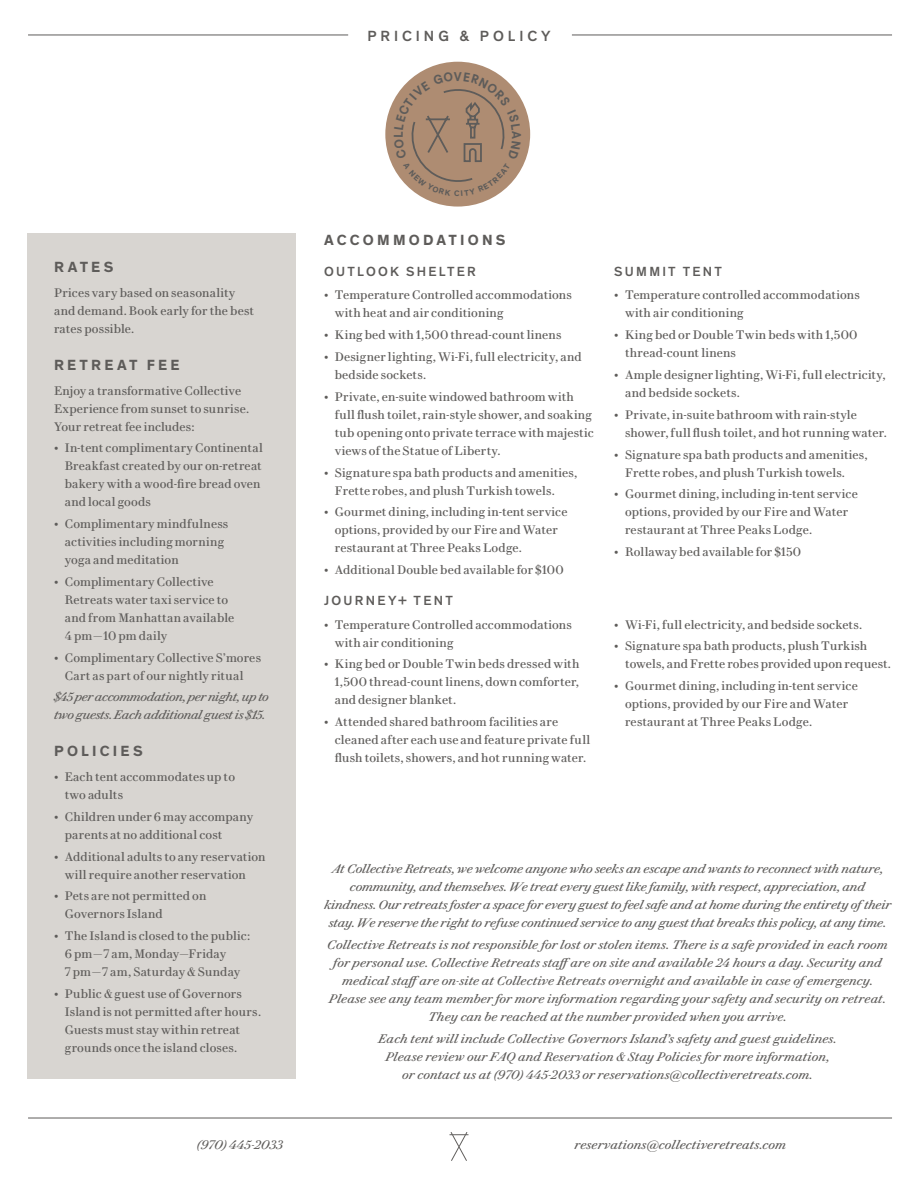
<style>
.page{position:relative;width:918px;height:1188px;background:#fff}
.page>*{position:absolute;margin:0;border:0;box-sizing:border-box;transform-origin:0 0}
.Header_1{font:700 15px "Theinhardt";letter-spacing:.215em;color:#5e5c5a}
.t1{font:500 15px "Theinhardt";letter-spacing:.265em;color:#5e5c5a}
.Header_2{font:500 13.5px "Theinhardt";letter-spacing:.17em;color:#5e5c5a}
.t2{font:600 12.75px "L15";color:#5e5c5a}
.Body_2{font:12px/18px "Le Jeune Text";letter-spacing:.005em;color:#5e5c5a}
.Body_2-2{font:italic 12px/18px "Le Jeune Text";letter-spacing:.005em;color:#5e5c5a;text-align:center}
.Body_2-3{font:italic 12px/18px "Le Jeune Text";letter-spacing:-.03em;color:#5e5c5a}
.t3{font:700 8.25px "Theinhardt";color:#5e5c5a}
</style>
<div class="page">
<hr style="left:28px;top:35px;width:320px;height:1px;background:#5e5c5a">
<hr style="left:572px;top:35px;width:320px;height:1px;background:#5e5c5a">
<hr style="left:28px;top:1118px;width:864px;height:1px;background:#5e5c5a">
<svg style="left:450px;top:1132px;width:18px;height:29px"></svg>
<div style="left:385px;top:62px;width:145px;height:145px;background:#ae8c72;border-radius:50%"></div>
<div style="left:27px;top:233px;width:269px;height:846px;background:#d8d5d1"></div>
<svg style="left:394px;top:72px;width:127px;height:124px"></svg>
<p class="t1" style="left:367px;top:27px;width:185px">PRICING &amp; POLICY</p>
<p class="Header_1" style="left:54px;top:258px;width:61px">RATES</p>
<p class="Body_2" style="left:54px;top:283px;width:202px">Prices vary based on seasonality and demand. Book early for the best rates possible.</p>
<p class="Header_1" style="left:54px;top:355px;width:127px">RETREAT FEE</p>
<p class="Body_2" style="left:54px;top:380px;width:197px">Enjoy a transformative Collective<br>Experience from sunset to sunrise.<br>Your retreat fee includes:</p>
<p class="Body_2" style="left:65px;top:438px;width:200px;text-indent:-11px">• In-tent complimentary Continental<br>Breakfast created by our on-retreat bakery with a wood-fire bread oven and local goods</p>
<p class="Body_2" style="left:65px;top:514px;width:165px;text-indent:-11px">• Complimentary mindfulness activities including morning yoga and meditation</p>
<p class="Body_2" style="left:65px;top:572px;width:171px;text-indent:-11px">• Complimentary Collective<br>Retreats water taxi service to and from Manhattan available<br>4 pm — 10 pm daily</p>
<p class="Body_2" style="left:54px;top:648px;width:209px;text-align:center">• Complimentary Collective S’mores<br>Cart as part of our nightly ritual</p>
<p class="Body_2-3" style="left:54px;top:687px;width:216px">$45 per accommodation, per night, up to two guests. Each additional guest is $15.</p>
<p class="Header_1" style="left:54px;top:742px;width:90px">POLICIES</p>
<p class="Body_2" style="left:65px;top:767px;width:172px;text-indent:-11px">• Each tent accommodates up to two adults</p>
<p class="Body_2" style="left:65px;top:807px;width:190px;text-indent:-11px">• Children under 6 may accompany parents at no additional cost</p>
<p class="Body_2" style="left:65px;top:846px;width:202px;text-indent:-11px">• Additional adults to any reservation will require another reservation</p>
<p class="Body_2" style="left:65px;top:886px;width:143px;text-indent:-11px">• Pets are not permitted on<br>Governors Island</p>
<p class="Body_2" style="left:65px;top:926px;width:187px;text-indent:-11px">• The Island is closed to the public:<br>6 pm — 7 am, Monday—Friday<br>7 pm — 7 am, Saturday &amp; Sunday</p>
<p class="Body_2" style="left:65px;top:984px;width:198px;text-indent:-11px">• Public &amp; guest use of Governors Island is not permitted after hours .<br>Guests must stay within retreat grounds once the island closes.</p>
<p class="t2" style="left:454px;top:69px;width:9px">V</p>
<p class="t2" style="left:524px;top:131px;width:9px;rotate:90deg">A</p>
<p class="t3" style="left:454px;top:188px;width:7px">C</p>
<p class="Header_1" style="left:324px;top:231px;width:183px">ACCOMMODATIONS</p>
<p class="Header_2" style="left:324px;top:263px;width:153px">OUTLOOK SHELTER</p>
<p class="Body_2" style="left:335px;top:285px;width:239px;text-indent:-11px">• Temperature Controlled accommodations with heat and air conditioning</p>
<p class="Body_2" style="left:324px;top:325px;width:239px">• King bed with 1,500 thread-count linens</p>
<p class="Body_2" style="left:335px;top:347px;width:248px;text-indent:-11px">• Designer lighting, Wi-Fi, full electricity, and bedside sockets.</p>
<p class="Body_2" style="left:335px;top:387px;width:260px;text-indent:-11px">• Private, en-suite windowed bathroom with full flush toilet, rain-style shower, and soaking tub opening onto private terrace with majestic views of the Statue of Liberty.</p>
<p class="Body_2" style="left:335px;top:462px;width:244px;text-indent:-11px">• Signature spa bath products and amenities,<br>Frette robes, and plush Turkish towels.</p>
<p class="Body_2" style="left:335px;top:502px;width:234px;text-indent:-11px">• Gourmet dining, including in-tent service options, provided by our Fire and Water restaurant at Three Peaks Lodge.</p>
<p class="Body_2" style="left:324px;top:560px;width:241px">• Additional Double bed available for $100</p>
<p class="Header_2" style="left:324px;top:593px;width:130px">JOURNEY+ TENT</p>
<p class="Body_2" style="left:335px;top:615px;width:239px;text-indent:-11px">• Temperature Controlled accommodations with air conditioning</p>
<p class="Body_2" style="left:335px;top:654px;width:246px;text-align:justify;text-indent:-11px">• King bed or Double Twin beds dressed with 1,500 thread-count linens, down comforter, and designer blanket.</p>
<p class="Body_2" style="left:335px;top:712px;width:257px;text-indent:-11px">• Attended shared bathroom facilities are cleaned after each use and feature private full flush toilets, showers, and hot running water.</p>
<p class="Header_2" style="left:614px;top:263px;width:109px">SUMMIT TENT</p>
<p class="Body_2" style="left:625px;top:285px;width:236px;text-indent:-11px">• Temperature controlled accommodations with air conditioning</p>
<p class="Body_2" style="left:625px;top:325px;width:234px;text-indent:-11px">• King bed or Double Twin beds with 1,500 thread-count linens</p>
<p class="Body_2" style="left:625px;top:365px;width:262px;text-indent:-11px">• Ample designer lighting, Wi-Fi, full electricity, and bedside sockets.</p>
<p class="Body_2" style="left:625px;top:405px;width:263px;text-indent:-11px">• Private, in-suite bathroom with rain-style shower, full flush toilet, and hot running water.</p>
<p class="Body_2" style="left:625px;top:444px;width:244px;text-indent:-11px">• Signature spa bath products and amenities,<br>Frette robes, and plush Turkish towels.</p>
<p class="Body_2" style="left:625px;top:484px;width:234px;text-indent:-11px">• Gourmet dining, including in-tent service options, provided by our Fire and Water restaurant at Three Peaks Lodge.</p>
<p class="Body_2" style="left:614px;top:542px;width:188px">• Rollaway bed available for $150</p>
<p class="Body_2" style="left:614px;top:615px;width:249px">• Wi-Fi, full electricity, and bedside sockets.</p>
<p class="Body_2" style="left:625px;top:636px;width:267px;text-indent:-11px">• Signature spa bath products, plush Turkish towels, and Frette robes provided upon request.</p>
<p class="Body_2" style="left:625px;top:676px;width:234px;text-indent:-11px">• Gourmet dining, including in-tent service options, provided by our Fire and Water restaurant at Three Peaks Lodge.</p>
<p class="Body_2-2" style="left:324px;top:859px;width:568px">At Collective Retreats, we welcome anyone who seeks an escape and wants to reconnect with nature, community, and themselves. We treat every guest like family, with respect, appreciation, and kindness. Our retreats foster a space for every guest to feel safe and at home during the entirety oftheir stay. We reserve the right to refuse continued service to any guest that breaks this policy, at any time.</p>
<p class="Body_2-2" style="left:327px;top:935px;width:562px">Collective Retreats is not responsible for lost or stolen items. There is a safe provided in each room for personal use. Collective Retreats staffare on site and available 24 hours a day. Security and medical staffare on-site at Collective Retreats overnight and available in case ofemergency.<br>Please see any team member for more information regarding your safety and security on retreat.<br>They can be reached at the number provided when you arrive.</p>
<p class="Body_2-2" style="left:378px;top:1029px;width:460px">Each tent will include Collective Governors Island’s safety and guest guidelines.<br>Please review our FAQ and Reservation &amp; Stay Policies for more information, or contact us at (970) 445-2033 or reservations@collectiveretreats.com.</p>
<p class="Body_2-2" style="left:197px;top:1135px;width:87px">(970) 445-2033</p>
<p class="Body_2-2" style="left:574px;top:1135px;width:213px">reservations@collectiveretreats.com</p>
</div>
